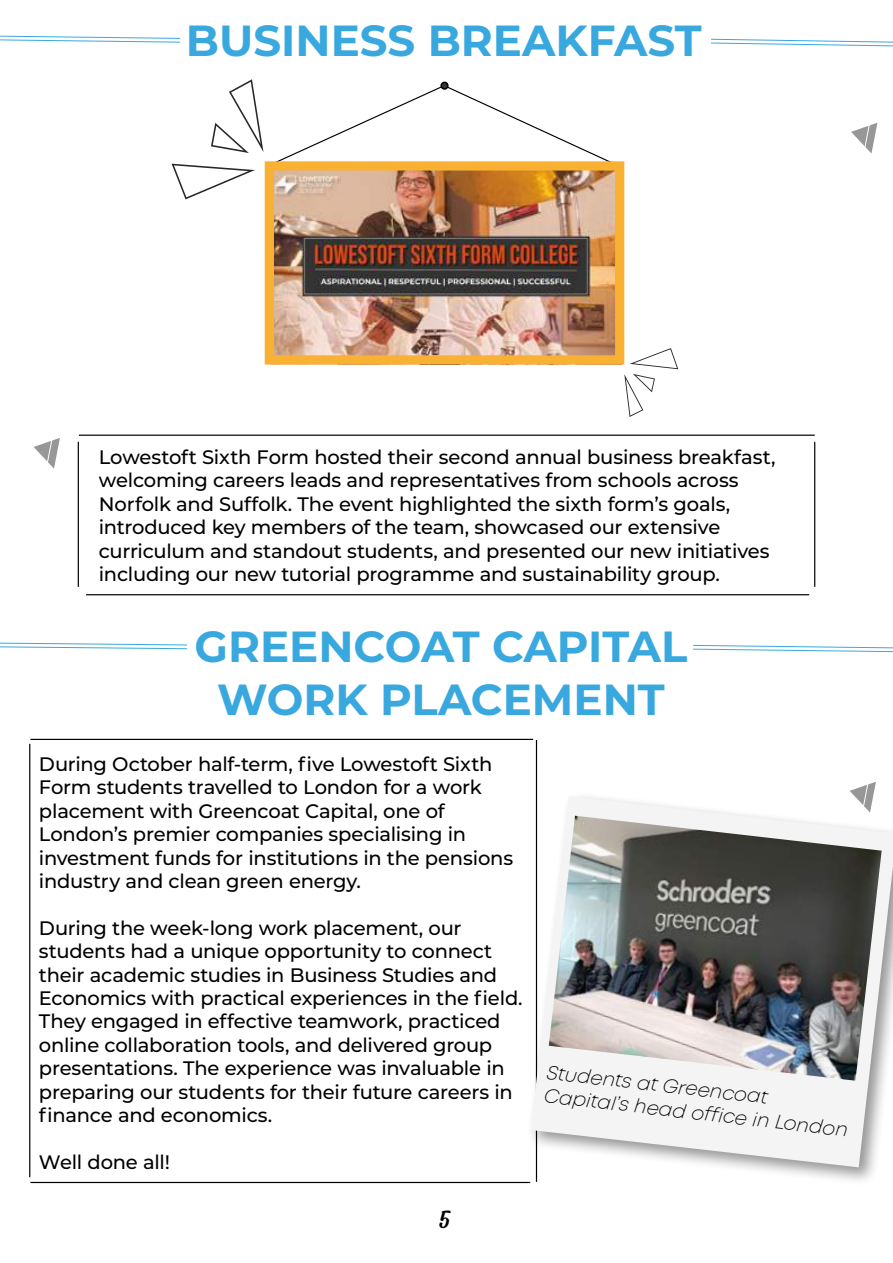
<style>
.page{position:relative;width:893px;height:1263px;background:#fff}
.page>*{position:absolute;margin:0;border:0;box-sizing:border-box;transform-origin:0 0}
.t1{font:700 43.5px/52.2px "Montserrat";color:#38a8df;text-align:center}
.t2{font:27px "Signatra DEMO";color:#000}
.t3{font:500 19.5px/23.4px "Montserrat";letter-spacing:-.01em;color:#000}
.t4{font:italic 300 19.5px/23.1px "Mont";color:#000}
</style>
<div class="page">
<img style="left:275px;top:199px;width:339px;height:156px">
<svg style="left:711px;top:38px;width:182px;height:9px"></svg>
<svg style="left:693px;top:645px;width:200px;height:8px"></svg>
<svg style="left:0;top:35px;width:181px;height:8px"></svg>
<svg style="left:0;top:642px;width:187px;height:7px"></svg>
<hr style="left:79px;top:435px;width:736px;height:1px;background:#000">
<hr style="left:30px;top:739px;width:503px;height:1px;background:#000">
<hr style="left:30px;top:1182px;width:500px;height:1px;background:#000">
<hr style="left:814px;top:442px;width:1px;height:145px;background:#000">
<hr style="left:536px;top:740px;width:1px;height:442px;background:#000">
<hr style="left:86px;top:594px;width:723px;height:1px;background:#000">
<hr style="left:78px;top:442px;width:1px;height:145px;background:#000">
<hr style="left:29px;top:744px;width:1px;height:433px;background:#000">
<div style="left:265px;top:161px;width:359px;height:204px;border:9px solid #f9b133"></div>
<svg style="left:172px;top:79px;width:450px;height:120px"></svg>
<svg style="left:624px;top:348px;width:54px;height:69px"></svg>
<div style="left:441px;top:82px;width:7px;height:7px;background:#323332;border-radius:50%"></div>
<div style="left:440px;top:82px;width:9px;height:8px;border:2px solid #000;border-radius:50%"></div>
<div style="left:526px;top:791px;width:367px;height:396px;background:#000;opacity:.42"></div>
<svg style="left:531px;top:796px;width:362px;height:371px;fill:#f4f4f4"></svg>
<img style="left:549px;top:816px;width:333px;height:265px">
<svg style="left:34px;top:438px;width:26px;height:31px"></svg>
<svg style="left:838px;top:781px;width:38px;height:35px"></svg>
<svg style="left:851px;top:123px;width:26px;height:31px"></svg>
<h1 class="t1" style="left:186px;top:15px;width:517px">BUSINESS BREAKFAST</h1>
<p class="t3" style="left:99px;top:444px;width:678px">Lowestoft Sixth Form hosted their second annual business breakfast, welcoming careers leads and representatives from schools across Norfolk and Suffolk. The event highlighted the sixth form’s goals, introduced key members of the team, showcased our extensive curriculum and standout students, and presented our new initiatives including our new tutorial programme and sustainability group.</p>
<h1 class="t1" style="left:195px;top:621px;width:494px">GREENCOAT CAPITAL<br>WORK PLACEMENT</h1>
<p class="t3" style="left:39px;top:752px;width:476px">During October half-term, 昀椀ve Lowestoft Sixth Form students travelled to London for a work placement with Greencoat Capital, one of London’s premier companies specialising in investment funds for institutions in the pensions industry and clean green energy.</p>
<p class="t3" style="left:39px;top:915px;width:485px">During the week-long work placement, our students had a unique opportunity to connect their academic studies in Business Studies and Economics with practical experiences in the 昀椀eld.<br>They engaged in effective teamwork, practiced online collaboration tools, and delivered group presentations. The experience was invaluable in preparing our students for their future careers in昀椀nance and economics.</p>
<p class="t3" style="left:39px;top:1150px;width:133px">Well done all!</p>
<h2 class="t2" style="left:439px;top:1210px;width:12px">5</h2>
<p class="t4" style="left:548px;top:1061px;width:307px;rotate:7deg">Students at Greencoat<br>Capital’s head office in London</p>
</div>
